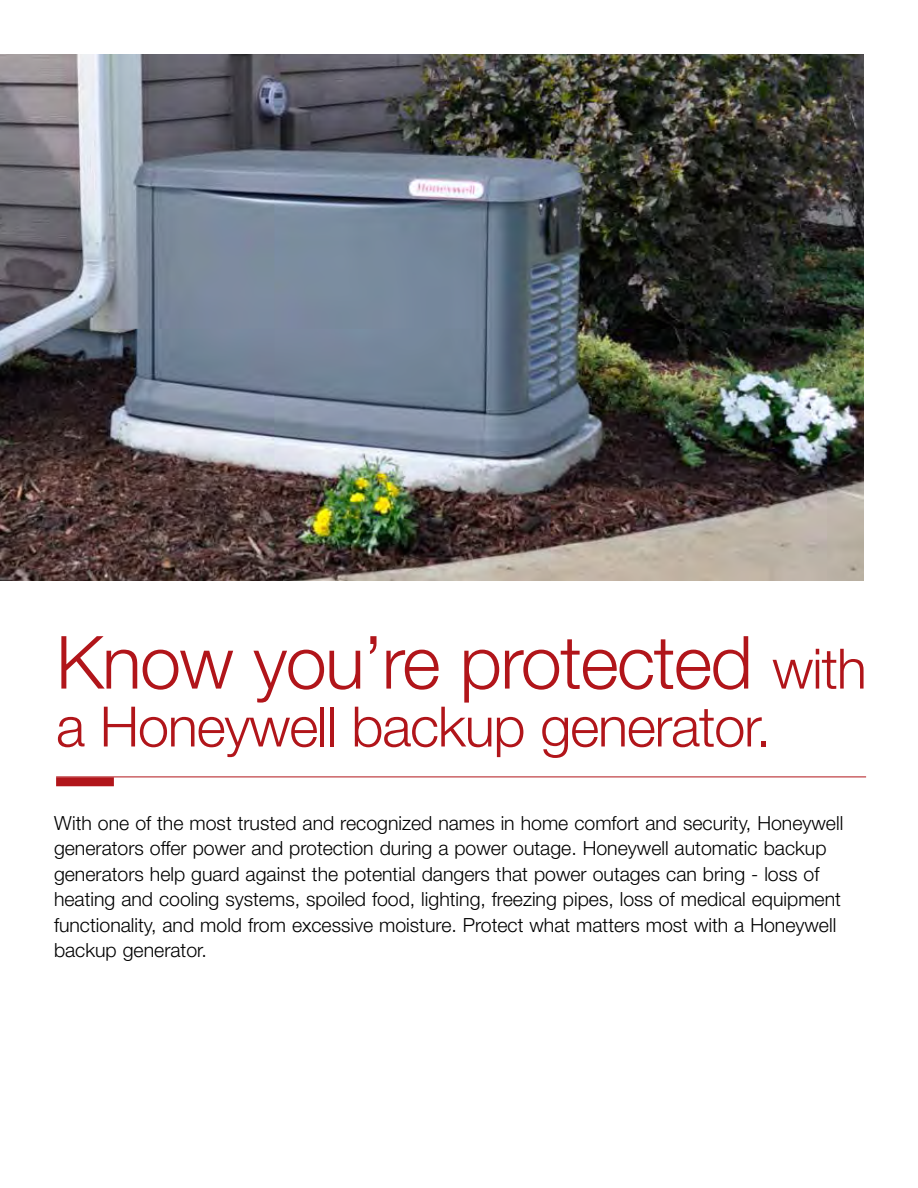
<style>
.page{position:relative;width:918px;height:1188px;background:#fff}
.page>*{position:absolute;margin:0;border:0;box-sizing:border-box;transform-origin:0 0}
.t1{font:300 73.35px "Helvetica Neue LT Std";letter-spacing:-.02em;color:#b1151a}
.t2{font:300 55.8px "Helvetica Neue LT Std";letter-spacing:-.02em;color:#b1151a}
.t3{font:300 19.5px/25.5px "Helvetica Neue LT Std";color:#000}
.s1{font-size:55.8px}
</style>
<div class="page">
<img style="left:0;top:54px;width:864px;height:526px">
<hr style="left:56px;top:777px;width:810px;height:1px;background:#b1151a">
<div style="left:56px;top:777px;width:58px;height:9px;background:#b1151a"></div>
<h1 class="t1" style="left:56px;top:618px;width:812px">Know you’re protected <span class="s1">with</span></h1>
<h2 class="t2" style="left:56px;top:693px;width:716px">a Honeywell backup generator.</h2>
<p class="t3" style="left:54px;top:810px;width:791px">With one of the most trusted and recognized names in home comfort and security, Honeywell generators offer power and protection during a power outage. Honeywell automatic backup generators help guard against the potential dangers that power outages can bring - loss of heating and cooling systems, spoiled food, lighting, freezing pipes, loss of medical equipment functionality, and mold from excessive moisture. Protect what matters most with a Honeywell backup generator.</p>
</div>
